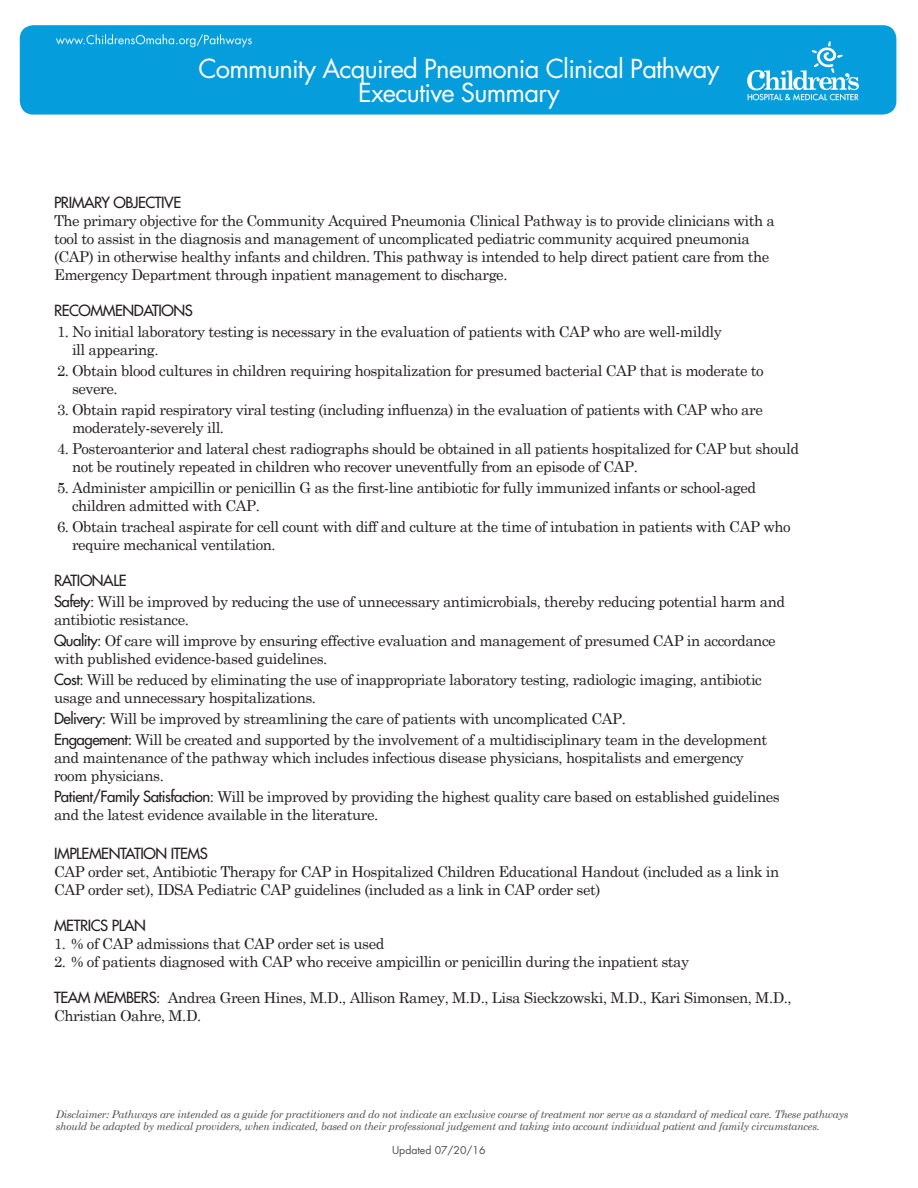
<style>
.page{position:relative;width:918px;height:1188px;background:#fff}
.page>*{position:absolute;margin:0;border:0;box-sizing:border-box;transform-origin:0 0}
.t1{font:25.5px/24px "Futura";letter-spacing:-.03em;color:#fff;text-align:center}
.t2{font:15px/18px "Century Schoolbook";letter-spacing:-.03em;color:#231f20}
.t3{font:15px "Futura";letter-spacing:-.03em;color:#231f20}
.t4{font:italic 10.5px/12px "Century Schoolbook";letter-spacing:-.02em;color:#4b4c4d}
.t5{font:10.5px "Futura";color:#4b4c4d}
.s1{font-family:"Futura"}
</style>
<div class="page">
<div style="left:20px;top:25px;width:876px;height:90px;background:#069ddc;border-radius:14px"></div>
<svg style="left:56px;top:34px;width:196px;height:13px"></svg>
<svg style="left:747px;top:41px;width:112px;height:60px"></svg>
<h1 class="t1" style="left:198px;top:57px;width:523px">Community Acquired Pneumonia Clinical Pathway<br>Executive Summary</h1>
<p class="t3" style="left:54px;top:193px;width:129px">PRIMARY OBJECTIVE</p>
<p class="t2" style="left:54px;top:211px;width:722px">The primary objective for the Community Acquired Pneumonia Clinical Pathway is to provide clinicians with a tool to assist in the diagnosis and management of uncomplicated pediatric community acquired pneumonia (CAP) in otherwise healthy infants and children. This pathway is intended to help direct patient care from the Emergency Department through inpatient management to discharge.</p>
<p class="t3" style="left:54px;top:301px;width:141px">RECOMMENDATIONS</p>
<p class="t2" style="left:72px;top:322px;width:651px;text-indent:-15px">1. No initial laboratory testing is necessary in the evaluation of patients with CAP who are well-mildly ill appearing.</p>
<p class="t2" style="left:72px;top:361px;width:693px;text-indent:-15px">2. Obtain blood cultures in children requiring hospitalization for presumed bacterial CAP that is moderate to severe.</p>
<p class="t2" style="left:72px;top:400px;width:692px;text-indent:-15px">3. Obtain rapid respiratory viral testing (including influenza) in the evaluation of patients with CAP who are moderately-severely ill.</p>
<p class="t2" style="left:72px;top:439px;width:729px;text-indent:-15px">4. Posteroanterior and lateral chest radiographs should be obtained in all patients hospitalized for CAP but should not be routinely repeated in children who recover uneventfully from an episode of CAP.</p>
<p class="t2" style="left:72px;top:478px;width:686px;text-indent:-15px">5. Administer ampicillin or penicillin G as the first-line antibiotic for fully immunized infants or school-aged children admitted with CAP.</p>
<p class="t2" style="left:72px;top:517px;width:720px;text-indent:-15px">6. Obtain tracheal aspirate for cell count with diff and culture at the time of intubation in patients with CAP who require mechanical ventilation.</p>
<p class="t3" style="left:54px;top:571px;width:74px">RATIONALE</p>
<p class="t2" style="left:54px;top:592px;width:733px"><span class="s1">Safety:</span> Will be improved by reducing the use of unnecessary antimicrobials, thereby reducing potential harm and antibiotic resistance.</p>
<p class="t2" style="left:54px;top:631px;width:723px"><span class="s1">Quality:</span> Of care will improve by ensuring effective evaluation and management of presumed CAP in accordance with published evidence-based guidelines.</p>
<p class="t2" style="left:54px;top:670px;width:709px"><span class="s1">Cost:</span> Will be reduced by eliminating the use of inappropriate laboratory testing, radiologic imaging, antibiotic usage and unnecessary hospitalizations.</p>
<p class="t2" style="left:54px;top:708px;width:715px;line-height:21px"><span class="s1">Delivery:</span> Will be improved by streamlining the care of patients with uncomplicated CAP.<br><span class="s1">Engagement:</span> Will be created and supported by the involvement of a multidisciplinary team in the development</p>
<p class="t2" style="left:54px;top:748px;width:692px">and maintenance of the pathway which includes infectious disease physicians, hospitalists and emergency room physicians.</p>
<p class="t2" style="left:54px;top:787px;width:727px"><span class="s1">Patient/Family Satisfaction:</span> Will be improved by providing the highest quality care based on established guidelines and the latest evidence available in the literature.</p>
<p class="t3" style="left:54px;top:844px;width:155px">IMPLEMENTATION ITEMS</p>
<p class="t2" style="left:54px;top:862px;width:727px">CAP order set, Antibiotic Therapy for CAP in Hospitalized Children Educational Handout (included as a link in<br>CAP order set), IDSA Pediatric CAP guidelines (included as a link in CAP order set)</p>
<p class="t3" style="left:54px;top:916px;width:93px">METRICS PLAN</p>
<p class="t2" style="left:54px;top:934px;width:332px">1. % of CAP admissions that CAP order set is used</p>
<p class="t2" style="left:54px;top:952px;width:637px">2. % of patients diagnosed with CAP who receive ampicillin or penicillin during the inpatient stay</p>
<p class="t2" style="left:54px;top:988px;width:739px"><span class="s1">TEAM MEMBERS:</span> Andrea Green Hines, M.D., Allison Ramey, M.D., Lisa Sieckzowski, M.D., Kari Simonsen, M.D.,<br>Christian Oahre, M.D.</p>
<p class="t4" style="left:56px;top:1108px;width:794px">Disclaimer: Pathways are intended as a guide for practitioners and do not indicate an exclusive course of treatment nor serve as a standard of medical care. These pathways should be adapted by medical providers, when indicated, based on their professional judgement and taking into account individual patient and family circumstances.</p>
<p class="t5" style="left:392px;top:1143px;width:95px">Updated 07/20/16</p>
</div>
